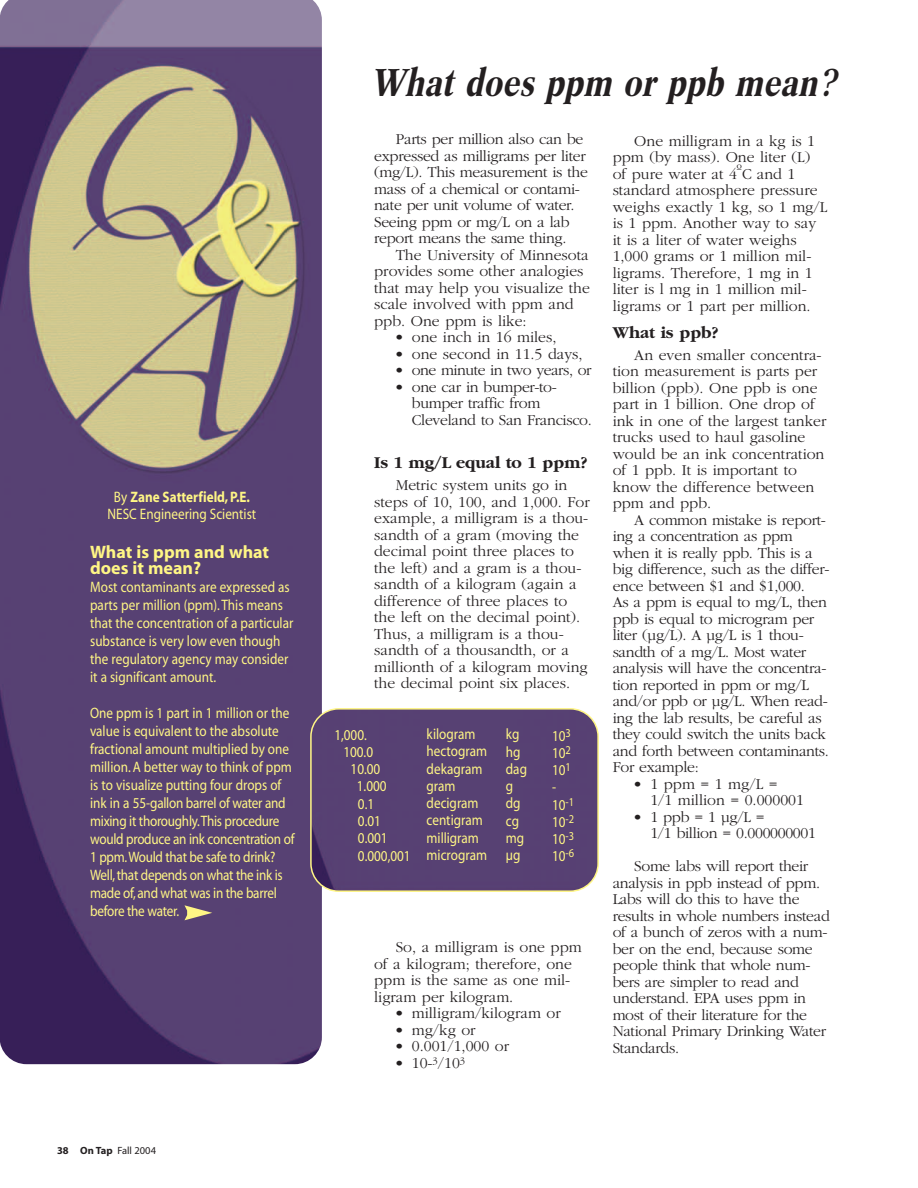
<style>
.page{position:relative;width:918px;height:1188px;background:#fff}
.page>*{position:absolute;margin:0;border:0;box-sizing:border-box;transform-origin:0 0}
.t1{font:italic 500 condensed 40.5px "URW Cordelia T";color:#231f20}
.t2{font:700 18px/16.5px "Myriad";color:#fff685}
.t3{font:700 17.25px "Garamond";color:#231f20}
.t4{font:300 15.75px/16.5px "Garamond";color:#231f20}
.t5{font:300 15.75px/16.5px "Garamond";letter-spacing:-.02em;color:#231f20}
.t6{font:300 15.75px "Garamond";letter-spacing:-.03em;color:#231f20}
.t7{font:15.15px/17.2px "Myriad";color:#fff685;scale:.87 1}
.t8{font:15.15px/18px "Myriad";letter-spacing:-.02em;color:#fff685;scale:.87 1}
.t9{font:10.5px "Myriad";color:#231f20}
.s1{font-weight:700}
</style>
<div class="page">
<img style="left:0;top:0;width:322px;height:1064px">
<svg style="left:184px;top:905px;width:28px;height:15px"></svg>
<div style="left:310px;top:708px;width:289px;height:184px;background:#574173"></div>
<p class="t7" style="left:108px;top:490px;width:172px;text-align:center">By <span class="s1">Zane Satterfield, P.E.<br></span>NESC Engineering Scientist</p>
<p class="t2" style="left:90px;top:545px;width:181px">What is ppm and what does it mean?</p>
<p class="t7" style="left:90px;top:580px;width:235px;line-height:18px">Most contaminants are expressed as parts per million (ppm). This means that the concentration of a particular substance is very low even though the regulatory agency may consider it a significant amount.</p>
<p class="t8" style="left:90px;top:706px;width:236px">One ppm is 1 part in 1 million or the value is equivalent to the absolute fractional amount multiplied by one million. A better way to think of ppm is to visualize putting four drops of ink in a 55-gallon barrel of water and mixing it thoroughly.This procedure would produce an ink concentration of 1 ppm.Would that be safe to drink?<br>Well, that depends on what the ink is made of, and what was in the barrel before the water.</p>
<p class="t9" style="left:57px;top:1146px;width:101px"><span class="s1">38 On Tap</span> Fall 2004</p>
<h1 class="t1" style="left:370px;top:58px;width:478px">Whatdoesppm orppb mean?</h1>
<p class="t5" style="left:374px;top:130px;width:215px;text-indent:22px">Parts per million also can be expressed as milligrams per liter (mg/L). This measurement is the mass of a chemical or contami&shy;nate per unit volume of water.<br>Seeing ppm or mg/L on a lab report means the same thing.</p>
<p class="t4" style="left:374px;top:246px;width:217px;text-indent:22px">The University of Minnesota provides some other analogies that may help you visualize the scale involved with ppm and ppb. One ppm is like:</p>
<p class="t4" style="left:394px;top:328px;width:164px">• one inch in 16 miles,</p>
<p class="t4" style="left:394px;top:345px;width:190px">• one second in 11.5 days,</p>
<p class="t6" style="left:394px;top:360px;width:199px">• one minute in two years, or</p>
<p class="t5" style="left:412px;top:378px;width:182px;text-indent:-17px">• one car in bumper-to&shy;bumper traffic from<br>Cleveland to San Francisco.</p>
<p class="t3" style="left:374px;top:452px;width:215px">Is 1 mg/L equal to 1 ppm?</p>
<p class="t4" style="left:374px;top:477px;width:217px;text-indent:22px">Metric system units go in steps of 10, 100, and 1,000. For example, a milligram is a thou&shy;sandth of a gram (moving the decimal point three places to the left) and a gram is a thou&shy;sandth of a kilogram (again a difference of three places to the left on the decimal point).<br>Thus, a milligram is a thou&shy;sandth of a thousandth, or a millionth of a kilogram moving the decimal point six places.</p>
<p class="t7" style="left:334px;top:727px;width:39px">1,000.</p>
<p class="t7" style="left:343px;top:745px;width:36px">100.0</p>
<p class="t7" style="left:351px;top:762px;width:36px">10.00</p>
<p class="t7" style="left:357px;top:779px;width:36px">1.000</p>
<p class="t7" style="left:358px;top:796px;width:62px">0.1<br>0.01<br>0.001<br>0.000,001</p>
<p class="t7" style="left:427px;top:727px;width:71px">kilogram hectogram dekagram gram decigram centigram milligram microgram</p>
<p class="t7" style="left:506px;top:727px;width:26px">kg hg dag g dg cg mg µg</p>
<p class="t7" style="left:552px;top:728px;width:27px">10<sup>3<br></sup>10<sup>2<br></sup>10<sup>1 </sup>-<br>10<sup>-1<br></sup>10<sup>-2<br></sup>10<sup>-3<br></sup>10<sup>-6</sup></p>
<p class="t4" style="left:374px;top:939px;width:209px;text-indent:22px">So, a milligram is one ppm of a kilogram; therefore, one ppm is the same as one mil&shy;ligram per kilogram.</p>
<p class="t4" style="left:394px;top:1005px;width:168px">• milligram/kilogram or</p>
<p class="t4" style="left:394px;top:1021px;width:83px">• mg/kg or</p>
<p class="t4" style="left:394px;top:1038px;width:116px">• 0.001/1,000 or</p>
<p class="t4" style="left:394px;top:1054px;width:72px">• 10-<sup>3</sup>/10<sup>3</sup></p>
<p class="t4" style="left:613px;top:132px;width:216px;text-indent:22px">One milligram in a kg is 1 ppm (by mass). One liter (L) of pure water at 4<sup>º</sup>C and 1 standard atmosphere pressure weighs exactly 1 kg, so 1 mg/L is 1 ppm. Another way to say it is a liter of water weighs<br>1,000 grams or 1 million mil&shy;ligrams. Therefore, 1 mg in 1 liter is l mg in 1 million mil&shy;ligrams or 1 part per million.</p>
<p class="t3" style="left:613px;top:322px;width:108px">What is ppb?</p>
<p class="t4" style="left:613px;top:346px;width:215px;text-indent:22px">An even smaller concentra&shy;tion measurement is parts per billion (ppb). One ppb is one part in 1 billion. One drop of ink in one of the largest tanker trucks used to haul gasoline would be an ink concentration of 1 ppb. It is important to know the difference between ppm and ppb.</p>
<p class="t5" style="left:613px;top:511px;width:218px;text-indent:22px">A common mistake is report&shy;ing a concentration as ppm when it is really ppb. This is a big difference, such as the differ&shy;ence between $1 and $1,000.<br>As a ppm is equal to mg/L, then ppb is equal to microgram per liter (µg/L). A µg/L is 1 thou&shy;sandth of a mg/L. Most water analysis will have the concentra&shy;tion reported in ppm or mg/L and/or ppb or µg/L. When read&shy;ing the lab results, be careful as they could switch the units back and forth between contaminants.<br>For example:</p>
<p class="t4" style="left:650px;top:775px;width:155px;text-indent:-17px">• 1 ppm = 1 mg/L =<br>1/1 million = 0.000001</p>
<p class="t5" style="left:650px;top:808px;width:167px;text-indent:-17px">• 1 ppb = 1 µg/L =<br>1/1 billion = 0.000000001</p>
<p class="t5" style="left:613px;top:858px;width:219px;text-indent:22px">Some labs will report their analysis in ppb instead of ppm.<br>Labs will do this to have the results in whole numbers instead of a bunch of zeros with a num&shy;ber on the end, because some people think that whole num&shy;bers are simpler to read and understand. EPA uses ppm in most of their literature for the<br>National Primary Drinking Water<br>Standards.</p>
</div>
